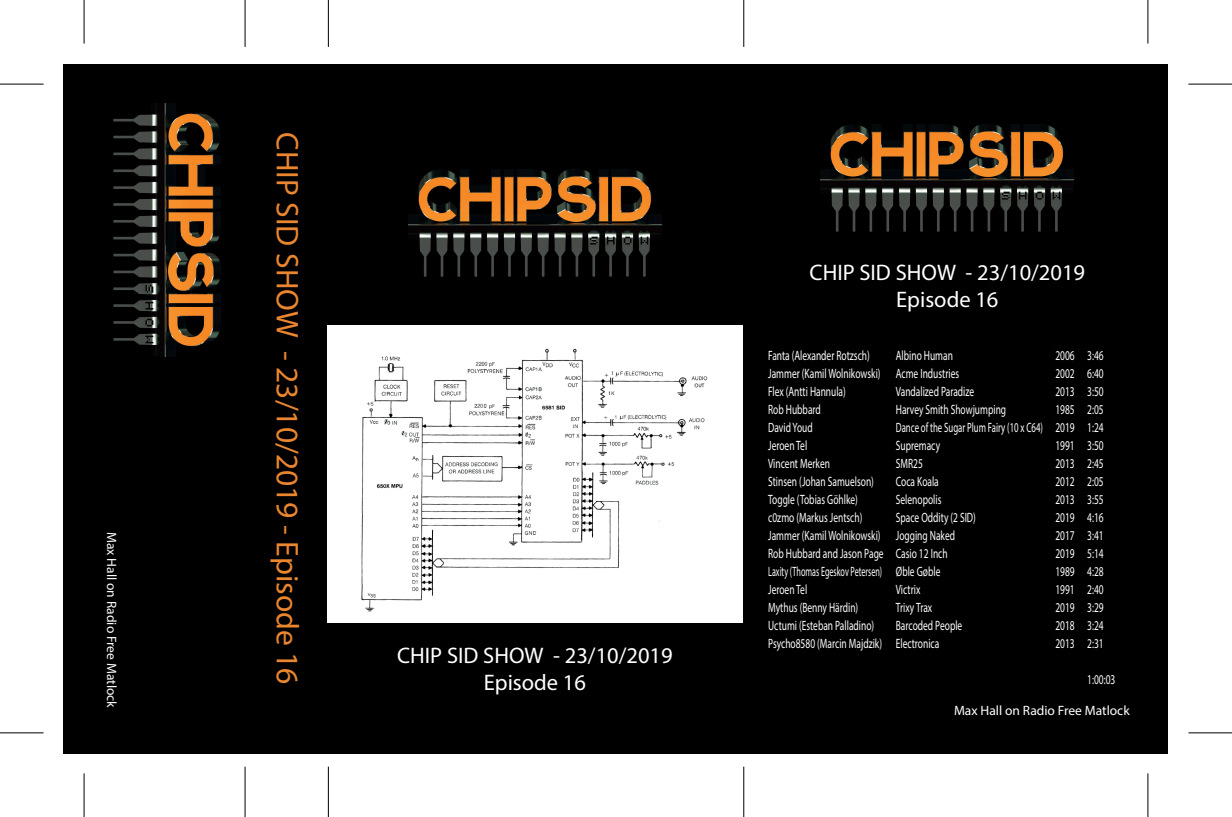
<style>
.page{position:relative;width:1232px;height:817px;background:#fff}
.page>*{position:absolute;margin:0;border:0;box-sizing:border-box;transform-origin:0 0}
.t1{font:31.5px "Myriad Pro";color:#ea862f}
.t2{font:22.5px/27px "Myriad Pro";color:#fff;text-align:center}
.t3{font:13.5px "Myriad Pro";color:#fff;scale:.7 1}
.t4{font:13.5px "Myriad Pro";color:#fff}
.t5{font:13.5px "Myriad Pro";color:#fff;scale:.65 1}
.t6{font:13.5px "Myriad Pro";color:#fff;scale:.6 1}
</style>
<div class="page">
<div style="left:64px;top:64px;width:1103px;height:688px;background:#000"></div>
<img style="left:113px;top:103px;width:108px;height:255px">
<img style="left:408px;top:169px;width:255px;height:108px">
<div style="left:327px;top:325px;width:415px;height:297px;background:#fff"></div>
<img style="left:361px;top:348px;width:347px;height:264px">
<img style="left:820px;top:124px;width:255px;height:108px">
<hr style="left:1147px;top:773px;width:1px;height:43px;background:#000">
<hr style="left:1188px;top:732px;width:43px;height:1px;background:#000">
<hr style="left:1188px;top:84px;width:43px;height:1px;background:#000">
<hr style="left:1147px;top:0;width:1px;height:44px;background:#000">
<hr style="left:84px;top:773px;width:1px;height:43px;background:#000">
<hr style="left:0;top:732px;width:44px;height:1px;background:#000">
<hr style="left:0;top:84px;width:44px;height:1px;background:#000">
<hr style="left:84px;top:0;width:1px;height:44px;background:#000">
<hr style="left:743px;top:766px;width:1px;height:50px;background:#000">
<hr style="left:743px;top:0;width:1px;height:47px;background:#000">
<hr style="left:328px;top:766px;width:1px;height:50px;background:#000">
<hr style="left:328px;top:0;width:1px;height:47px;background:#000">
<hr style="left:245px;top:766px;width:1px;height:50px;background:#000">
<hr style="left:245px;top:0;width:1px;height:47px;background:#000">
<p class="t4" style="left:120px;top:531px;width:177px;rotate:90deg">Max Hall on Radio Free Matlock</p>
<h1 class="t1" style="left:307px;top:132px;width:553px;rotate:90deg">CHIP SID SHOW - 23/10/2019 - Episode 16</h1>
<h2 class="t2" style="left:397px;top:641px;width:277px">CHIP SID SHOW - 23/10/2019<br>Episode 16</h2>
<h2 class="t2" style="left:809px;top:258px;width:277px">CHIP SID SHOW - 23/10/2019<br>Episode 16</h2>
<p class="t3" style="left:768px;top:346px;width:147px">Fanta (Alexander Rotzsch)</p>
<p class="t3" style="left:895px;top:346px;width:83px">Albino Human</p>
<p class="t3" style="left:1055px;top:346px;width:71px">2006 3:46</p>
<p class="t3" style="left:768px;top:364px;width:274px">Jammer (Kamil Wolnikowski) Acme Industries</p>
<p class="t3" style="left:1055px;top:364px;width:71px">2002 6:40</p>
<p class="t3" style="left:768px;top:382px;width:112px">Flex (Antti Hannula)</p>
<p class="t3" style="left:895px;top:382px;width:113px">Vandalized Paradize</p>
<p class="t3" style="left:1055px;top:382px;width:71px">2013 3:50</p>
<p class="t3" style="left:768px;top:400px;width:77px">Rob Hubbard</p>
<p class="t3" style="left:895px;top:400px;width:159px">Harvey Smith Showjumping</p>
<p class="t3" style="left:1055px;top:400px;width:71px">1985 2:05</p>
<p class="t3" style="left:768px;top:418px;width:65px">David Youd</p>
<p class="t5" style="left:895px;top:418px;width:321px">Dance of the Sugar Plum Fairy (10 x C64) 2019 1:24</p>
<p class="t3" style="left:768px;top:436px;width:57px">Jeroen Tel</p>
<p class="t3" style="left:895px;top:436px;width:65px">Supremacy</p>
<p class="t3" style="left:1055px;top:436px;width:71px">1991 3:50</p>
<p class="t3" style="left:768px;top:454px;width:90px">Vincent Merken</p>
<p class="t3" style="left:895px;top:454px;width:40px">SMR25</p>
<p class="t3" style="left:1055px;top:454px;width:71px">2013 2:45</p>
<p class="t3" style="left:768px;top:472px;width:152px">Stinsen (Johan Samuelson)</p>
<p class="t3" style="left:895px;top:472px;width:63px">Coca Koala</p>
<p class="t3" style="left:1055px;top:472px;width:71px">2012 2:05</p>
<p class="t3" style="left:768px;top:490px;width:130px">Toggle (Tobias Göhlke)</p>
<p class="t3" style="left:895px;top:490px;width:67px">Selenopolis</p>
<p class="t3" style="left:1055px;top:490px;width:71px">2013 3:55</p>
<p class="t3" style="left:768px;top:508px;width:136px">c0zmo (Markus Jentsch)</p>
<p class="t3" style="left:895px;top:508px;width:116px">Space Oddity (2 SID)</p>
<p class="t3" style="left:1055px;top:508px;width:71px">2019 4:16</p>
<p class="t3" style="left:768px;top:526px;width:268px">Jammer (Kamil Wolnikowski) Jogging Naked</p>
<p class="t3" style="left:1055px;top:526px;width:71px">2017 3:41</p>
<p class="t3" style="left:768px;top:544px;width:258px">Rob Hubbard and Jason Page Casio 12 Inch</p>
<p class="t3" style="left:1055px;top:544px;width:71px">2019 5:14</p>
<p class="t6" style="left:768px;top:562px;width:288px">Laxity (Thomas Egeskov Petersen) Øble Gøble</p>
<p class="t3" style="left:1055px;top:562px;width:71px">1989 4:28</p>
<p class="t3" style="left:768px;top:580px;width:57px">Jeroen Tel</p>
<p class="t3" style="left:895px;top:580px;width:37px">Victrix</p>
<p class="t3" style="left:1055px;top:580px;width:71px">1991 2:40</p>
<p class="t3" style="left:768px;top:598px;width:130px">Mythus (Benny Härdin)</p>
<p class="t3" style="left:895px;top:598px;width:54px">Trixy Trax</p>
<p class="t3" style="left:1055px;top:598px;width:71px">2019 3:29</p>
<p class="t3" style="left:768px;top:616px;width:153px">Uctumi (Esteban Palladino)</p>
<p class="t3" style="left:895px;top:616px;width:96px">Barcoded People</p>
<p class="t3" style="left:1055px;top:616px;width:71px">2018 3:24</p>
<p class="t3" style="left:768px;top:634px;width:246px">Psycho8580 (Marcin Majdzik) Electronica</p>
<p class="t3" style="left:1055px;top:634px;width:71px">2013 2:31</p>
<p class="t3" style="left:1087px;top:670px;width:42px">1:00:03</p>
<p class="t4" style="left:953px;top:701px;width:177px">Max Hall on Radio Free Matlock</p>
</div>
